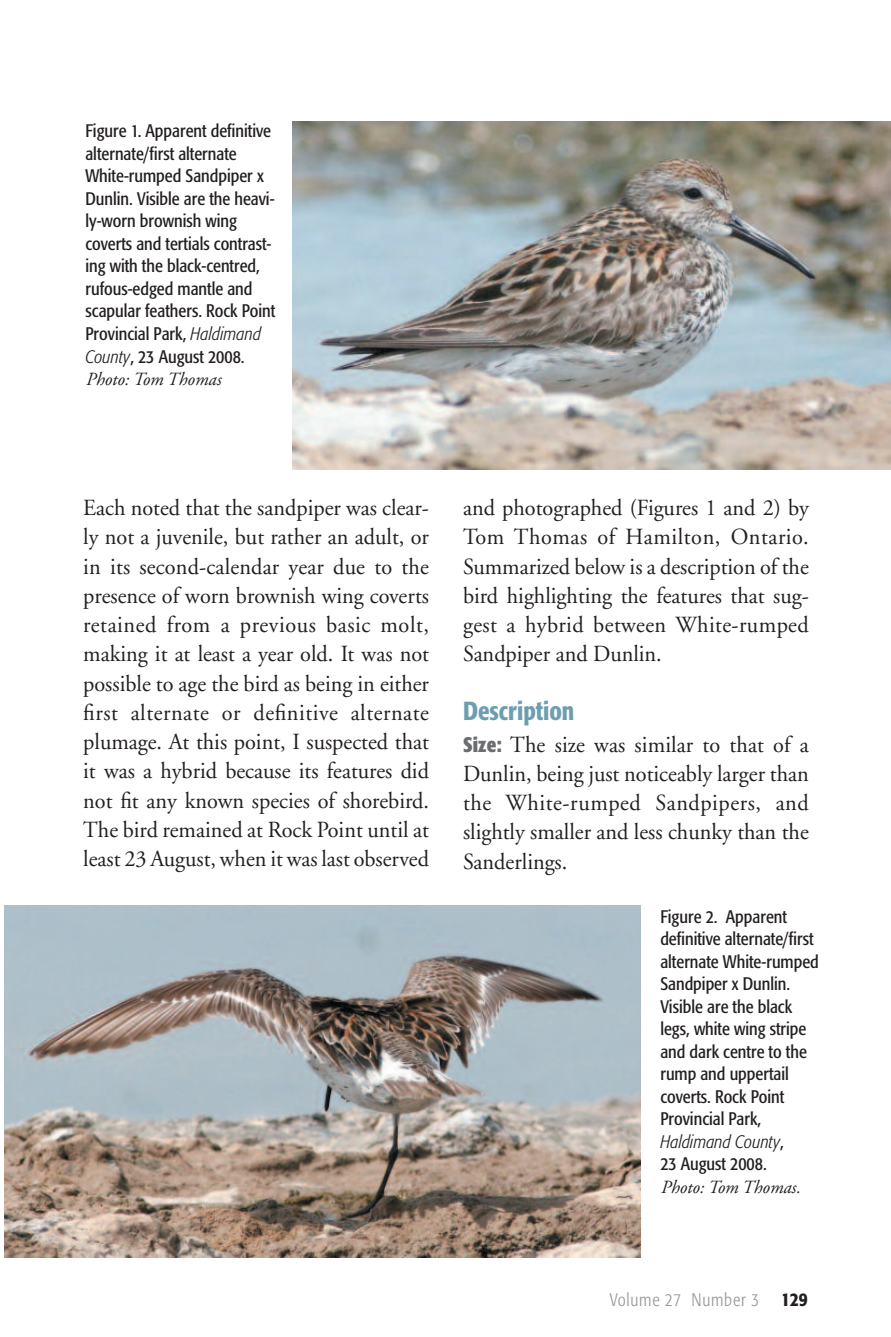
<style>
.page{position:relative;width:891px;height:1337px;background:#fff}
.page>*{position:absolute;margin:0;border:0;box-sizing:border-box;transform-origin:0 0}
.t1{font:500 condensed 25.88px "Formata";color:#6d9eb0;scale:.96 1}
.t2{font:22.95px/29.2px "Adobe Garamond";color:#231f20;text-align:justify;scale:.96 1}
.t3{font:italic 18.45px "Adobe Garamond";color:#231f20}
.t4{font:condensed 18px/22.5px "Formata";color:#231f20}
.t5{font:300 condensed 18px "Formata";letter-spacing:.045em;color:#939598}
.s1{font-weight:300;font-style:italic}
.s2{font-family:"Formata";font-weight:700;font-stretch:condensed;font-size:20.7px;color:#6c6d70}
.s3{font-weight:500;font-size:19.12px;color:#231f20}
</style>
<div class="page">
<img style="left:293px;top:121px;width:598px;height:348px">
<img style="left:4px;top:906px;width:636px;height:351px">
<p class="t4" style="left:85px;top:121px;width:191px">Figure 1. Apparent definitive alternate/first alternate<br>White-rumped Sandpiper x<br>Dunlin. Visible are the heavi&shy;ly-worn brownish wing coverts and tertials contrast&shy;ing with the black-centred, rufous-edged mantle and scapular feathers. Rock Point<br>Provincial Park, <span class="s1">Haldimand<br>County</span>, 23 August 2008.</p>
<p class="t3" style="left:85px;top:372px;width:137px">Photo: Tom Thomas</p>
<p class="t2" style="left:83px;top:495px;width:362px">Each noted that the sandpiper was clear&shy;ly not a juvenile, but rather an adult, or in its second-calendar year due to the presence of worn brownish wing coverts retained from a previous basic molt, making it at least a year old. It was not possible to age the bird as being in either first alternate or definitive alternate plumage. At this point, I suspected that it was a hybrid because its features did not fit any known species of shorebird.<br>The bird remained at Rock Point until at least 23 August, when it was last observed</p>
<p class="t2" style="left:463px;top:495px;width:362px">and photographed (Figures 1 and 2) by Tom Thomas of Hamilton, Ontario.<br>Summarized below is a description of the bird highlighting the features that sug&shy;gest a hybrid between White-rumped Sandpiper and Dunlin.</p>
<p class="t1" style="left:463px;top:700px;width:117px">Description</p>
<p class="t2" style="left:463px;top:731px;width:362px"><span class="s2">Size:</span> The size was similar to that of a Dunlin, being just noticeably larger than the White-rumped Sandpipers, and slightly smaller and less chunky than the Sanderlings.</p>
<p class="t4" style="left:660px;top:906px;width:160px">Figure 2. Apparent definitive alternate/first alternate White-rumped<br>Sandpiper x Dunlin.<br>Visible are the black legs, white wing stripe and dark centre to the rump and uppertail coverts. Rock Point<br>Provincial Park,<br><span class="s1">Haldimand County</span>,<br>23 August 2008.</p>
<p class="t3" style="left:660px;top:1179px;width:141px">Photo: Tom Thomas.</p>
<p class="t5" style="left:610px;top:1292px;width:200px">Volume 27 Number 3 <span class="s3">129</span></p>
</div>
